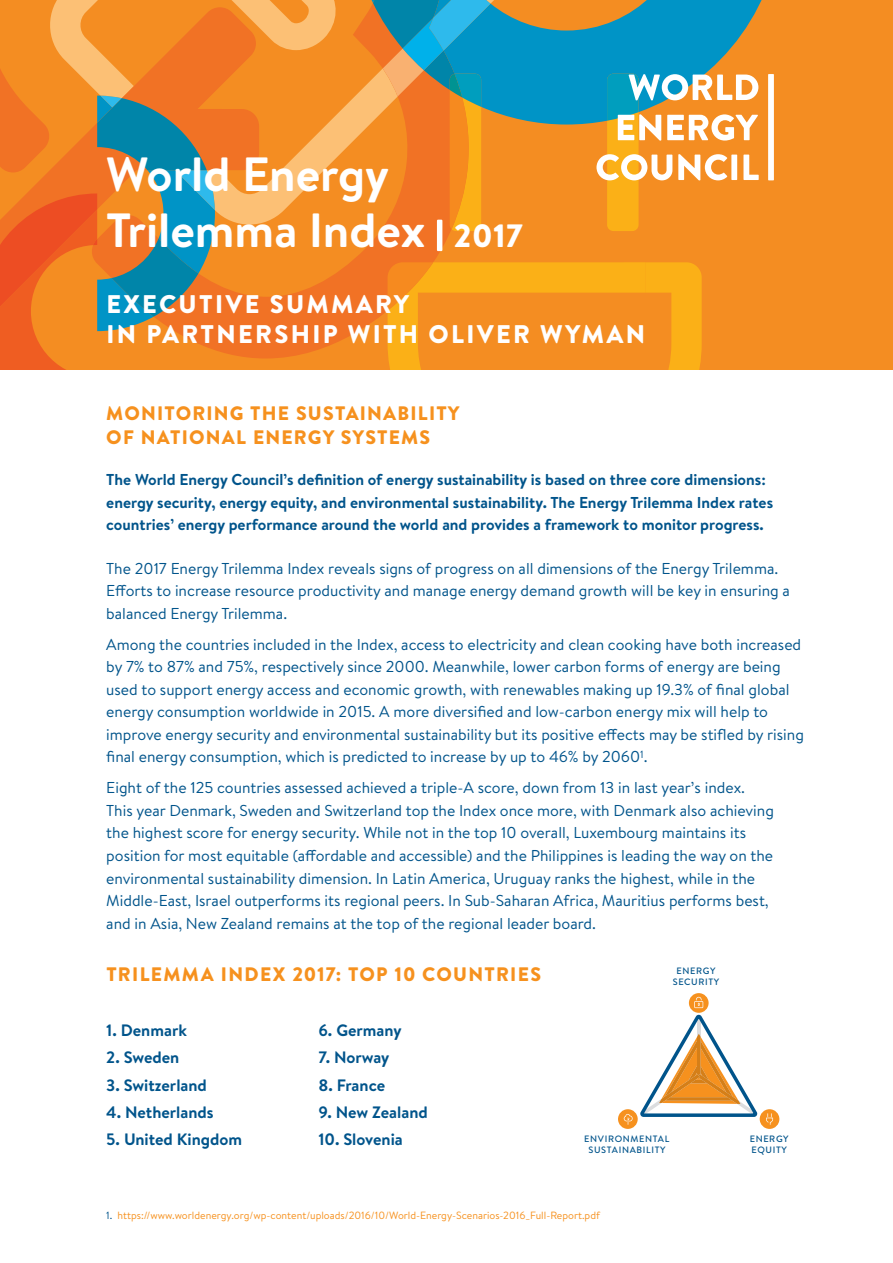
<style>
.page{position:relative;width:893px;height:1263px;background:#fff}
.page>*{position:absolute;margin:0;border:0;box-sizing:border-box;transform-origin:0 0}
.Title_page_headlin{font:700 48px "Brandon Text";color:#fff}
.Title_page_headlin-2{font:900 25.5px "Brandon Text";letter-spacing:.09em;color:#fff}
.Report_title{font:900 19.5px "Brandon Text";letter-spacing:.06em;color:#f6911e}
.t1{font:700 16.5px "Brandon Text";color:#00548b}
.t2{font:15.75px/22.5px "Brandon Text";color:#00548b}
.t3{font:700 15.75px/22.5px "Brandon Text";color:#00548b}
.t4{font:10.5px "Brandon Text";color:#f6911e}
.Title_page_headlin-3{font:500 9.15px "Brandon Text";letter-spacing:.07em;color:#00548b}
.s1{font-weight:900;font-size:32.25px}
.s2{color:#00548b}
</style>
<div class="page">
<div style="left:0;top:0;width:893px;height:369px;background:#f48d22"></div>
<svg style="left:0;top:0;width:759px;height:369px"></svg>
<div style="left:768px;top:74px;width:6px;height:106px;background:#fff"></div>
<div style="left:437px;top:220px;width:5px;height:31px;background:#fff"></div>
<svg style="left:689px;top:993px;width:20px;height:20px"></svg>
<svg style="left:694px;top:997px;width:9px;height:11px"></svg>
<div style="left:760px;top:1109px;width:19px;height:20px;background:#f6911e;border-radius:50%"></div>
<svg style="left:766px;top:1113px;width:7px;height:12px"></svg>
<div style="left:618px;top:1109px;width:20px;height:20px;background:#f6911e;border-radius:50%"></div>
<svg style="left:624px;top:1114px;width:9px;height:11px"></svg>
<svg style="left:640px;top:1015px;width:117px;height:102px"></svg>
<p class="Title_page_headlin" style="left:106px;top:141px;width:284px">World Energy</p>
<p class="Title_page_headlin" style="left:106px;top:197px;width:418px">Trilemma Index <span class="s1">2017</span></p>
<p class="Title_page_headlin-2" style="left:106px;top:286px;width:304px">EXECUTIVE SUMMARY</p>
<p class="Title_page_headlin-2" style="left:106px;top:316px;width:540px">IN PARTNERSHIP WITH OLIVER WYMAN</p>
<p class="Report_title" style="left:106px;top:400px;width:355px">MONITORING THE SUSTAINABILITY</p>
<p class="Report_title" style="left:106px;top:423px;width:326px">OF NATIONAL ENERGY SYSTEMS</p>
<p class="t3" style="left:106px;top:468px;width:668px">The World Energy Council’s definition of energy sustainability is based on three core dimensions: energy security, energy equity, and environmental sustainability. The Energy Trilemma Index rates countries’ energy performance around the world and provides a framework to monitor progress.</p>
<p class="t2" style="left:106px;top:557px;width:685px">The 2017 Energy Trilemma Index reveals signs of progress on all dimensions of the Energy Trilemma.<br>Efforts to increase resource productivity and manage energy demand growth will be key in ensuring a balanced Energy Trilemma.</p>
<p class="t2" style="left:106px;top:633px;width:699px">Among the countries included in the Index, access to electricity and clean cooking have both increased by 7% to 87% and 75%, respectively since 2000. Meanwhile, lower carbon forms of energy are being used to support energy access and economic growth, with renewables making up 19.3% of final global energy consumption worldwide in 2015. A more diversified and low-carbon energy mix will help to improve energy security and environmental sustainability but its positive effects may be stifled by rising final energy consumption, which is predicted to increase by up to 46% by 2060<sup>1</sup>.</p>
<p class="t2" style="left:106px;top:776px;width:669px">Eight of the 125 countries assessed achieved a triple-A score, down from 13 in last year’s index.<br>This year Denmark, Sweden and Switzerland top the Index once more, with Denmark also achieving the highest score for energy security. While not in the top 10 overall, Luxembourg maintains its position for most equitable (affordable and accessible) and the Philippines is leading the way on the environmental sustainability dimension. In Latin America, Uruguay ranks the highest, while in the Middle-East, Israel outperforms its regional peers. In Sub-Saharan Africa, Mauritius performs best, and in Asia, New Zealand remains at the top of the regional leader board.</p>
<p class="Title_page_headlin-3" style="left:677px;top:964px;width:40px">ENERGY</p>
<p class="Title_page_headlin-3" style="left:673px;top:975px;width:48px">SECURITY</p>
<p class="Report_title" style="left:106px;top:960px;width:436px">TRILEMMA INDEX 2017: TOP 10 COUNTRIES</p>
<p class="t1" style="left:106px;top:1018px;width:82px">1. Denmark</p>
<p class="t1" style="left:106px;top:1046px;width:75px">2. Sweden</p>
<p class="t1" style="left:106px;top:1073px;width:102px">3. Switzerland</p>
<p class="t1" style="left:106px;top:1101px;width:109px">4. Netherlands</p>
<p class="t1" style="left:106px;top:1128px;width:137px">5. United Kingdom</p>
<p class="t1" style="left:318px;top:1018px;width:85px">6. Germany</p>
<p class="t1" style="left:318px;top:1046px;width:73px">7. Norway</p>
<p class="t1" style="left:318px;top:1073px;width:68px">8. France</p>
<p class="t1" style="left:318px;top:1101px;width:111px">9. New Zealand</p>
<p class="t1" style="left:318px;top:1128px;width:86px">10. Slovenia</p>
<p class="Title_page_headlin-3" style="left:584px;top:1133px;width:86px">ENVIRONMENTAL</p>
<p class="Title_page_headlin-3" style="left:588px;top:1144px;width:79px">SUSTAINABILITY</p>
<p class="t4" style="left:106px;top:1208px;width:495px"><span class="s2">1.</span> https://www.worldenergy.org/wp-content/uploads/2016/10/World-Energy-Scenarios-2016_Full-Report.pdf</p>
<p class="Title_page_headlin-3" style="left:750px;top:1133px;width:40px">ENERGY</p>
<p class="Title_page_headlin-3" style="left:751px;top:1144px;width:37px">EQUITY</p>
</div>
